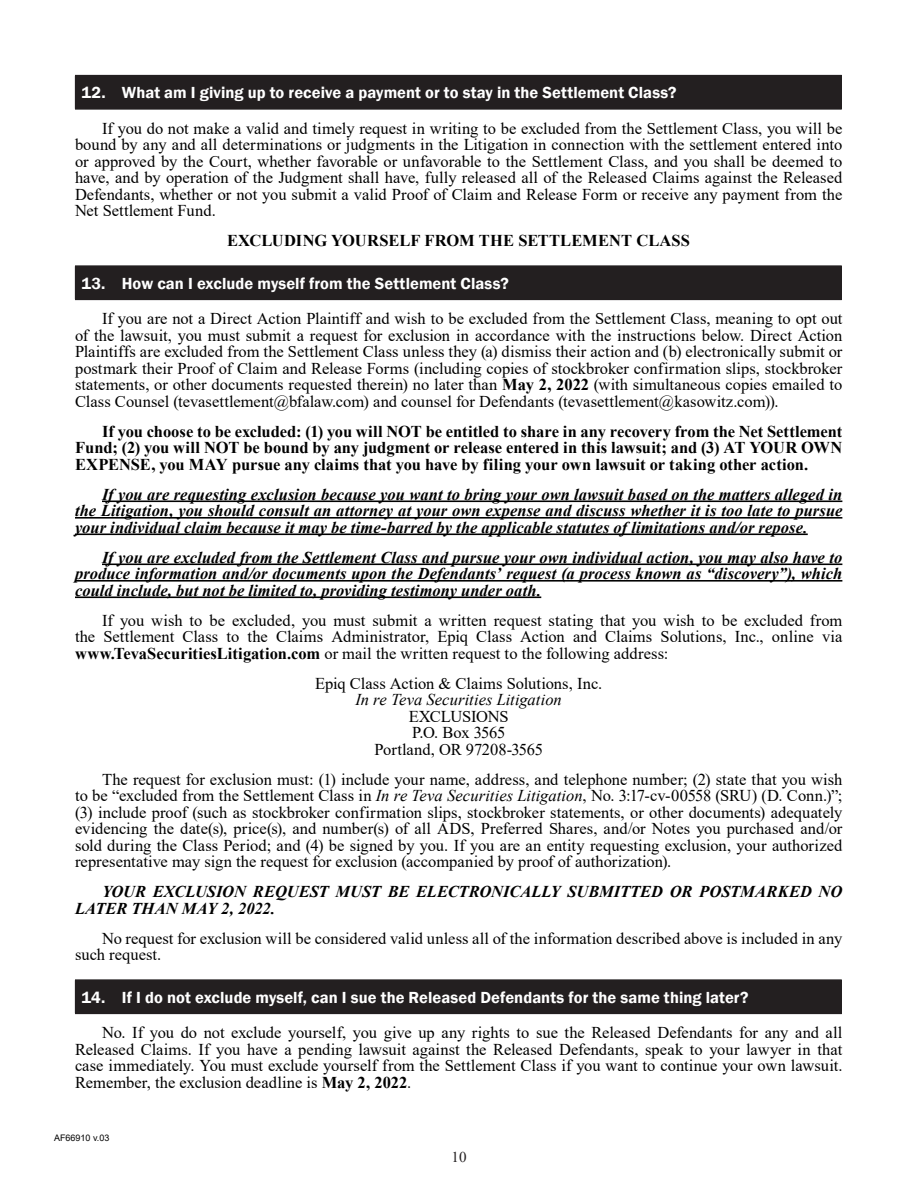
<style>
.page{position:relative;width:918px;height:1188px;background:#fff}
.page>*{position:absolute;margin:0;border:0;box-sizing:border-box;transform-origin:0 0}
.Body_Copy{font:16.5px/16.5px "Times New Roman";color:#000;text-align:justify}
.Body_Copy-2{font:italic 700 16.5px/16.5px "Times New Roman";letter-spacing:.005em;color:#000;text-align:justify}
.Body_Copy-3{font:700 16.5px/16.5px "Times New Roman";color:#000;text-align:justify}
.t1{font:600 16.5px "Franklin Gothic";letter-spacing:.005em;color:#fff}
.Body_Copy-4{font:italic 16.5px "Times New Roman";color:#000}
.Body_Copy-5{font:16.5px "Times New Roman";letter-spacing:-.02em;color:#000}
.t2{font:15px "Times New Roman";color:#231f20}
.t3{font:9px "Arial";color:#000}
.s1{font-weight:700}
.s2{font-style:italic}
</style>
<div class="page">
<hr style="left:102px;top:501px;width:740px;height:1px;background:#000">
<hr style="left:75px;top:517px;width:767px;height:2px;background:#000">
<hr style="left:75px;top:534px;width:733px;height:1px;background:#000">
<hr style="left:102px;top:564px;width:740px;height:1px;background:#000">
<hr style="left:75px;top:580px;width:767px;height:2px;background:#000">
<hr style="left:75px;top:597px;width:466px;height:1px;background:#000">
<div style="left:75px;top:75px;width:766px;height:34px;background:#231f20"></div>
<hr style="left:75px;top:75px;width:767px;height:1px;background:#231f20">
<hr style="left:841px;top:76px;width:1px;height:33px;background:#231f20">
<hr style="left:75px;top:109px;width:767px;height:1px;background:#231f20">
<div style="left:75px;top:266px;width:766px;height:34px;background:#231f20"></div>
<hr style="left:841px;top:266px;width:1px;height:33px;background:#231f20">
<hr style="left:75px;top:299px;width:767px;height:1px;background:#231f20">
<div style="left:75px;top:980px;width:766px;height:34px;background:#231f20"></div>
<hr style="left:841px;top:980px;width:1px;height:33px;background:#231f20">
<hr style="left:75px;top:1013px;width:767px;height:1px;background:#231f20">
<p class="t1" style="left:81px;top:82px;width:597px">12. What am I giving up to receive a payment or to stay in the Settlement Class?</p>
<p class="Body_Copy" style="left:75px;top:119px;width:769px;text-indent:27px">If you do not make a valid and timely request in writing to be excluded from the Settlement Class, you will be bound by any and all determinations or judgments in the Litigation in connection with the settlement entered into or approved by the Court, whether favorable or unfavorable to the Settlement Class, and you shall be deemed to have, and by operation of the Judgment shall have, fully released all of the Released Claims against the Released Defendants, whether or not you submit a valid Proof of Claim and Release Form or receive any payment from the Net Settlement Fund.</p>
<p class="Body_Copy-3" style="left:227px;top:232px;width:464px">EXCLUDING YOURSELF FROM THE SETTLEMENT CLASS</p>
<p class="t1" style="left:81px;top:273px;width:429px">13. How can I exclude myself from the Settlement Class?</p>
<p class="Body_Copy" style="left:75px;top:310px;width:769px;text-indent:27px">If you are not a Direct Action Plaintiff and wish to be excluded from the Settlement Class, meaning to opt out of the lawsuit, you must submit a request for exclusion in accordance with the instructions below. Direct Action Plaintiffs are excluded from the Settlement Class unless they (a) dismiss their action and (b) electronically submit or postmark their Proof of Claim and Release Forms (including copies of stockbroker confirmation slips, stockbroker statements, or other documents requested therein) no later than <span class="s1">May 2, 2022</span> (with simultaneous copies emailed to Class Counsel (tevasettlement@bfalaw.com) and counsel for Defendants (tevasettlement@kasowitz.com)).</p>
<p class="Body_Copy-3" style="left:75px;top:422px;width:769px;text-indent:27px">If you choose to be excluded: (1) you will NOT be entitled to share in any recovery from the Net Settlement Fund; (2) you will NOT be bound by any judgment or release entered in this lawsuit; and (3) AT YOUR OWN EXPENSE, you MAY pursue any claims that you have by filing your own lawsuit or taking other action.</p>
<p class="Body_Copy-2" style="left:75px;top:485px;width:769px;text-indent:27px">If you are requesting exclusion because you want to bring your own lawsuit based on the matters alleged in the Litigation, you should consult an attorney at your own expense and discuss whether it is too late to pursue your individual claim because it may be time-barred by the applicable statutes of limitations and/or repose.</p>
<p class="Body_Copy-2" style="left:75px;top:548px;width:769px;text-indent:27px">If you are excluded from the Settlement Class and pursue your own individual action, you may also have to produce information and/or documents upon the Defendants’ request (a process known as “discovery”), which could include, but not be limited to, providing testimony under oath.</p>
<p class="Body_Copy" style="left:75px;top:611px;width:769px;text-indent:27px">If you wish to be excluded, you must submit a written request stating that you wish to be excluded from the Settlement Class to the Claims Administrator, Epiq Class Action and Claims Solutions, Inc., online via <span class="s1">www.TevaSecuritiesLitigation.com</span> or mail the written request to the following address:</p>
<p class="Body_Copy" style="left:315px;top:674px;width:289px">Epiq Class Action &amp; Claims Solutions, Inc.</p>
<p class="Body_Copy-4" style="left:356px;top:688px;width:208px">In re Teva Securities Litigation</p>
<p class="Body_Copy-5" style="left:409px;top:704px;width:102px">EXCLUSIONS</p>
<p class="Body_Copy" style="left:412px;top:724px;width:95px">P.O. Box 3565</p>
<p class="Body_Copy" style="left:374px;top:740px;width:170px">Portland, OR 97208-3565</p>
<p class="Body_Copy" style="left:75px;top:770px;width:769px;text-indent:27px">The request for exclusion must: (1) include your name, address, and telephone number; (2) state that you wish to be “excluded from the Settlement Class in <span class="s2">In re Teva Securities Litigation</span>, No. 3:17-cv-00558 (SRU) (D. Conn.)”; (3) include proof (such as stockbroker confirmation slips, stockbroker statements, or other documents) adequately evidencing the date(s), price(s), and number(s) of all ADS, Preferred Shares, and/or Notes you purchased and/or sold during the Class Period; and (4) be signed by you. If you are an entity requesting exclusion, your authorized representative may sign the request for exclusion (accompanied by proof of authorization).</p>
<p class="Body_Copy-2" style="left:75px;top:883px;width:769px;text-indent:27px">YOUR EXCLUSION REQUEST MUST BE ELECTRONICALLY SUBMITTED OR POSTMARKED NO<br>LATER THAN MAY 2, 2022.</p>
<p class="Body_Copy" style="left:75px;top:929px;width:769px;text-indent:27px">No request for exclusion will be considered valid unless all of the information described above is included in any such request.</p>
<p class="t1" style="left:81px;top:987px;width:669px">14. If I do not exclude myself, can I sue the Released Defendants for the same thing later?</p>
<p class="Body_Copy" style="left:75px;top:1024px;width:769px;text-indent:27px">No. If you do not exclude yourself, you give up any rights to sue the Released Defendants for any and all Released Claims. If you have a pending lawsuit against the Released Defendants, speak to your lawyer in that case immediately. You must exclude yourself from the Settlement Class if you want to continue your own lawsuit.<br>Remember, the exclusion deadline is <span class="s1">May 2, 2022</span>.</p>
<p class="t3" style="left:54px;top:1131px;width:57px">AF66910 v.03</p>
<p class="t2" style="left:452px;top:1146px;width:16px">10</p>
</div>
